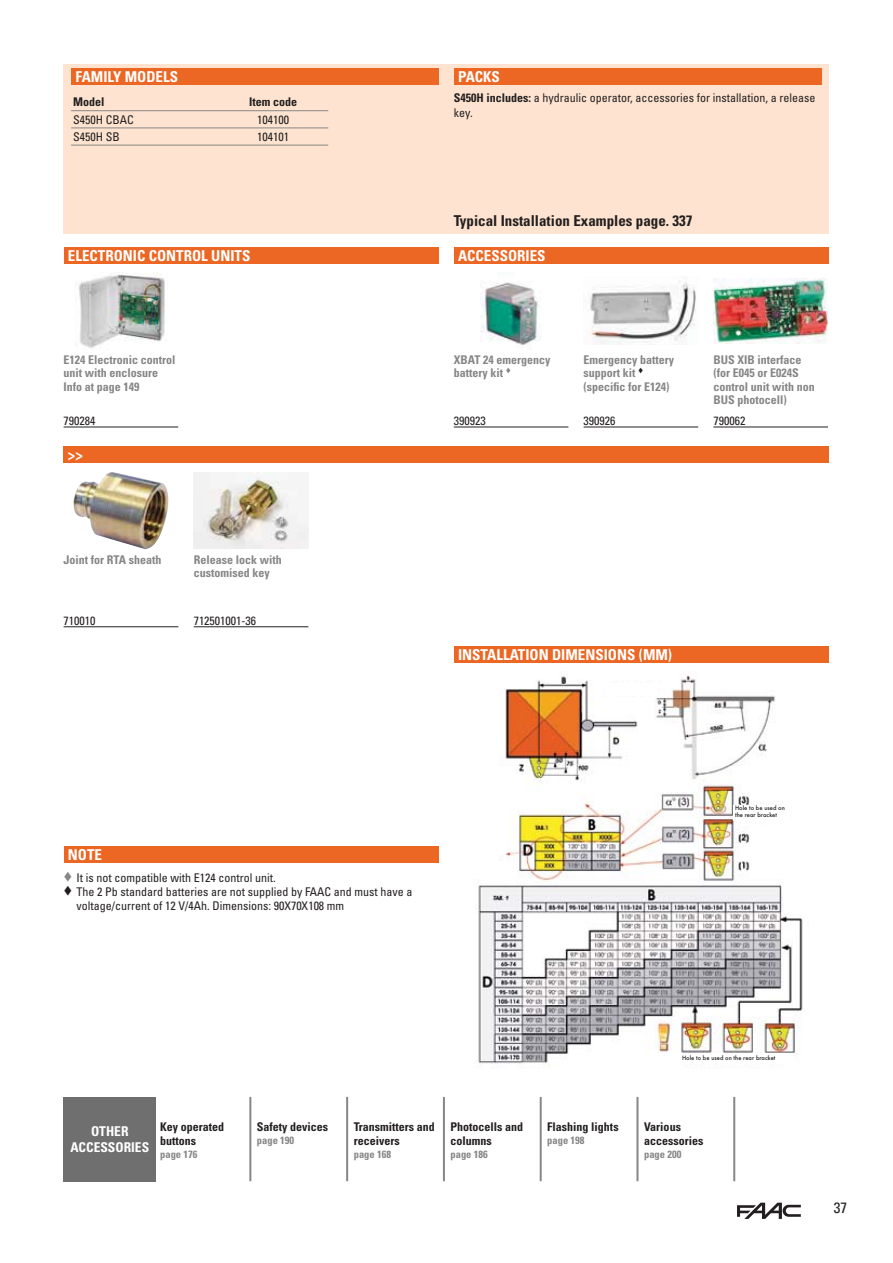
<style>
.page{position:relative;width:893px;height:1263px;background:#fff}
.page>*{position:absolute;margin:0;border:0;box-sizing:border-box;transform-origin:0 0}
.t1{font:700 condensed 15px "Univers LT Std";color:#fff}
.t2{font:700 condensed 15px "Univers LT Std";color:#231f20}
.t3{font:condensed 15px "Univers LT Std";color:#231f20}
.t4{font:700 condensed 13.5px/16.5px "Univers LT Std";color:#fff;text-align:center}
.t5{font:condensed 12px/14.4px "Univers LT Std";color:#231f20}
.t6{font:700 condensed 12px/13.5px "Univers LT Std";color:#878686}
.t7{font:700 condensed 12px/14.4px "Univers LT Std";color:#231f20}
.t8{font:700 condensed 10.5px "Univers LT Std";color:#878686}
.t9{font:500 5.7px/6.9px "Futura";color:#231f20}
.s1{font-weight:700}
</style>
<div class="page">
<svg style="left:737px;top:1203px;width:64px;height:16px"></svg>
<div style="left:64px;top:64px;width:765px;height:170px;background:#fee4d0"></div>
<div style="left:71px;top:68px;width:367px;height:17px;background:#eb6723"></div>
<hr style="left:71px;top:110px;width:257px;height:1px;background:#878686">
<hr style="left:71px;top:128px;width:147px;height:1px;background:#878686">
<hr style="left:71px;top:145px;width:147px;height:1px;background:#878686">
<hr style="left:218px;top:128px;width:110px;height:1px;background:#878686">
<hr style="left:218px;top:145px;width:110px;height:1px;background:#878686">
<div style="left:454px;top:68px;width:367px;height:17px;background:#eb6723"></div>
<div style="left:64px;top:247px;width:374px;height:17px;background:#eb6723"></div>
<img style="left:76px;top:272px;width:89px;height:76px">
<hr style="left:64px;top:427px;width:61px;height:1px;background:#231f20">
<hr style="left:125px;top:427px;width:53px;height:1px;background:#231f20">
<div style="left:454px;top:247px;width:375px;height:17px;background:#eb6723"></div>
<img style="left:480px;top:282px;width:60px;height:64px">
<hr style="left:454px;top:427px;width:114px;height:1px;background:#231f20">
<img style="left:590px;top:281px;width:106px;height:64px">
<hr style="left:583px;top:427px;width:115px;height:1px;background:#231f20">
<img style="left:713px;top:278px;width:115px;height:65px">
<hr style="left:713px;top:427px;width:115px;height:1px;background:#231f20">
<div style="left:64px;top:447px;width:765px;height:16px;background:#eb6723"></div>
<img style="left:73px;top:472px;width:96px;height:77px">
<hr style="left:64px;top:626px;width:61px;height:1px;background:#231f20">
<hr style="left:125px;top:626px;width:53px;height:1px;background:#231f20">
<img style="left:194px;top:472px;width:114px;height:77px">
<hr style="left:194px;top:626px;width:114px;height:1px;background:#231f20">
<div style="left:64px;top:846px;width:374px;height:17px;background:#eb6723"></div>
<div style="left:454px;top:646px;width:375px;height:17px;background:#eb6723"></div>
<img style="left:478px;top:675px;width:325px;height:390px">
<div style="left:677px;top:1053px;width:116px;height:10px;background:#fff"></div>
<div style="left:734px;top:805px;width:56px;height:16px;background:#fff"></div>
<div style="left:607px;top:683px;width:50px;height:12px;background:#fff"></div>
<div style="left:603px;top:772px;width:51px;height:12px;background:#fff"></div>
<div style="left:751px;top:770px;width:51px;height:12px;background:#fff"></div>
<div style="left:64px;top:1097px;width:92px;height:84px;background:#6f6f6f"></div>
<hr style="left:249px;top:1097px;width:2px;height:84px;background:#878686">
<hr style="left:346px;top:1097px;width:2px;height:84px;background:#878686">
<hr style="left:443px;top:1097px;width:2px;height:84px;background:#878686">
<hr style="left:540px;top:1097px;width:2px;height:84px;background:#878686">
<hr style="left:636px;top:1097px;width:2px;height:84px;background:#878686">
<hr style="left:733px;top:1097px;width:2px;height:84px;background:#878686">
<p class="t1" style="left:75px;top:70px;width:104px">FAMILY MODELS</p>
<p class="t7" style="left:73px;top:96px;width:33px">Model</p>
<p class="t7" style="left:249px;top:96px;width:49px">Item code</p>
<p class="t5" style="left:73px;top:113px;width:62px">S450H CBAC</p>
<p class="t5" style="left:257px;top:113px;width:33px">104100</p>
<p class="t5" style="left:73px;top:130px;width:48px">S450H SB</p>
<p class="t5" style="left:257px;top:130px;width:33px">104101</p>
<p class="t1" style="left:68px;top:249px;width:184px">ELECTRONIC CONTROL UNITS</p>
<p class="t6" style="left:64px;top:354px;width:113px">E124 Electronic control unit with enclosure<br>Info at page 149</p>
<p class="t5" style="left:64px;top:414px;width:33px">790284</p>
<p class="t1" style="left:68px;top:449px;width:16px">&gt;&gt;</p>
<p class="t6" style="left:64px;top:553px;width:99px">Joint for RTA sheath</p>
<p class="t5" style="left:64px;top:614px;width:33px">710010</p>
<p class="t6" style="left:194px;top:553px;width:90px">Release lock with customised key</p>
<p class="t5" style="left:194px;top:614px;width:64px">712501001-36</p>
<p class="t1" style="left:458px;top:70px;width:43px">PACKS</p>
<p class="t5" style="left:454px;top:91px;width:363px"><span class="s1">S450H includes:</span> a hydraulic operator, accessories for installation, a release key.</p>
<p class="t2" style="left:454px;top:215px;width:240px">Typical Installation Examples page. 337</p>
<p class="t1" style="left:458px;top:249px;width:89px">ACCESSORIES</p>
<p class="t6" style="left:454px;top:354px;width:98px">XBAT 24 emergency battery kit</p>
<p class="t5" style="left:454px;top:414px;width:33px">390923</p>
<p class="t6" style="left:583px;top:354px;width:92px">Emergency battery support kit (specific for E124)</p>
<p class="t5" style="left:583px;top:414px;width:33px">390926</p>
<p class="t6" style="left:713px;top:354px;width:103px">BUS XIB interface (for E045 or E024S control unit with non<br>BUS photocell)</p>
<p class="t5" style="left:713px;top:414px;width:33px">790062</p>
<p class="t1" style="left:458px;top:649px;width:216px">INSTALLATION DIMENSIONS (MM)</p>
<p class="t1" style="left:68px;top:848px;width:36px">NOTE</p>
<p class="t5" style="left:76px;top:871px;width:338px">It is not compatible with E124 control unit.<br>The 2 Pb standard batteries are not supplied by FAAC and must have a voltage/current of 12 V/4Ah. Dimensions: 90X70X108 mm</p>
<p class="t9" style="left:735px;top:805px;width:51px">Hole to be used on the rear bracket</p>
<p class="t4" style="left:70px;top:1123px;width:80px">OTHER<br>ACCESSORIES</p>
<p class="t7" style="left:160px;top:1120px;width:65px">Key operated buttons</p>
<p class="t8" style="left:160px;top:1150px;width:39px">page 176</p>
<p class="t7" style="left:257px;top:1120px;width:73px">Safety devices</p>
<p class="t8" style="left:257px;top:1135px;width:39px">page 190</p>
<p class="t7" style="left:354px;top:1120px;width:83px">Transmitters and receivers</p>
<p class="t8" style="left:354px;top:1150px;width:39px">page 168</p>
<p class="t7" style="left:450px;top:1120px;width:74px">Photocells and columns</p>
<p class="t8" style="left:450px;top:1150px;width:39px">page 186</p>
<p class="t7" style="left:547px;top:1120px;width:73px">Flashing lights</p>
<p class="t8" style="left:547px;top:1135px;width:39px">page 198</p>
<p class="t9" style="left:682px;top:1054px;width:95px">Hole to be used on the rear bracket</p>
<p class="t7" style="left:644px;top:1120px;width:61px">Various accessories</p>
<p class="t8" style="left:644px;top:1150px;width:39px">page 200</p>
<p class="t3" style="left:834px;top:1201px;width:15px">37</p>
</div>
